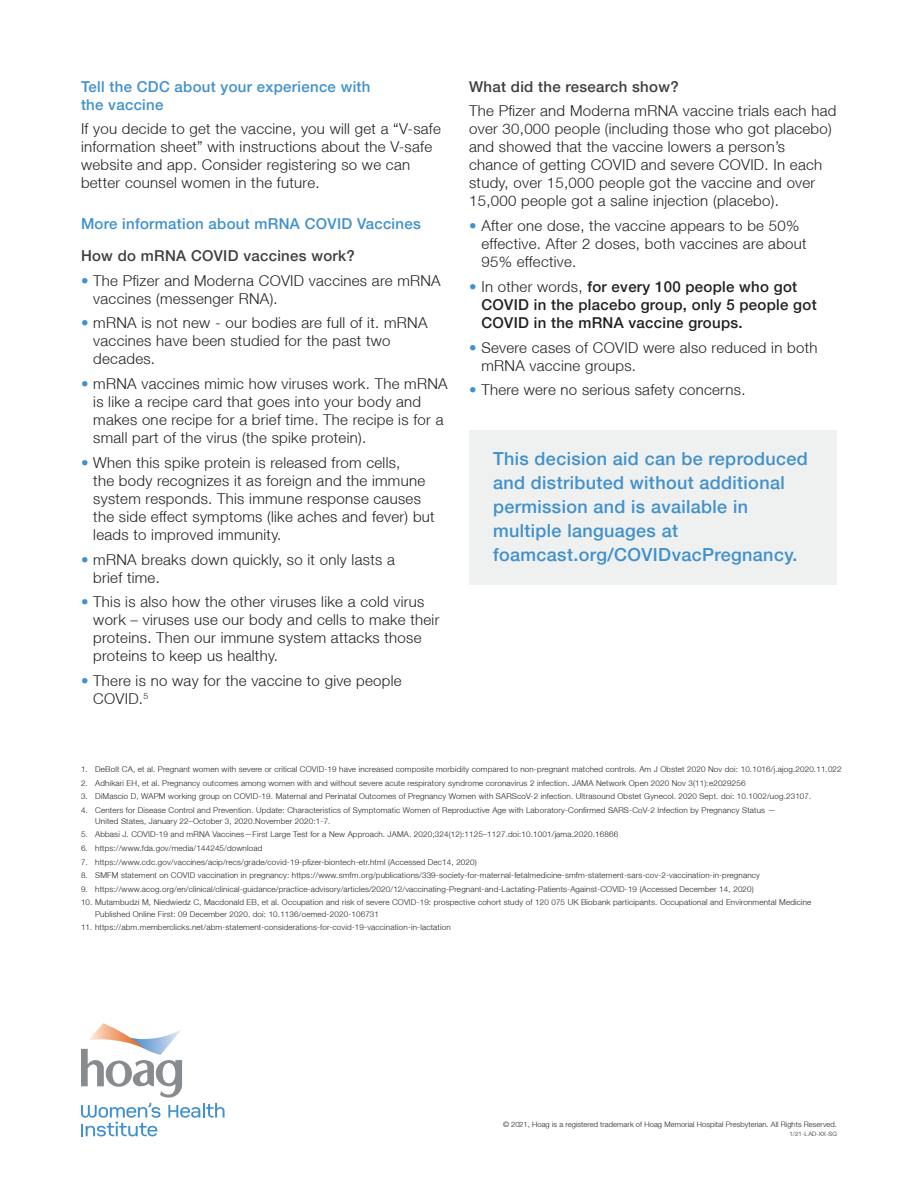
<style>
.page{position:relative;width:918px;height:1188px;background:#fff}
.page>*{position:absolute;margin:0;border:0;box-sizing:border-box;transform-origin:0 0}
.t1{font:500 18px/24px "Helvetica Neue LT";letter-spacing:.02em;color:#3f90cd}
.t2{font:300 15px/18px "Helvetica Neue LT";letter-spacing:.02em;color:#231f20}
.t3{font:500 15px/18px "Helvetica Neue LT";letter-spacing:.02em;color:#231f20}
.t4{font:500 15px/18px "Helvetica Neue LT";letter-spacing:.02em;color:#3f90cd}
.t5{font:500 15px "Helvetica Neue LT";letter-spacing:.02em;color:#3e3e3f}
.t6{font:300 8.1px/11.2px "Helvetica Neue LT";letter-spacing:.02em;color:#231f20}
.t7{font:300 7.5px "Helvetica Neue LT";letter-spacing:.01em;color:#231f20}
.t8{font:300 6px "Helvetica Neue LT";letter-spacing:.04em;color:#231f20}
.s1{color:#3f90cd}
.s2{font-weight:300;color:#3f90cd}
.s3{font-weight:300}
</style>
<div class="page">
<svg style="left:81px;top:1023px;width:144px;height:113px"></svg>
<div style="left:469px;top:430px;width:368px;height:155px;background:#eff0f0"></div>
<p class="t4" style="left:81px;top:77px;width:291px">Tell the CDC about your experience with the vaccine</p>
<p class="t2" style="left:81px;top:120px;width:361px">If you decide to get the vaccine, you will get a “V-safe information sheet” with instructions about the V-safe website and app. Consider registering so we can better counsel women in the future.</p>
<p class="t4" style="left:81px;top:215px;width:341px">More information about mRNA COVID Vaccines</p>
<p class="t5" style="left:81px;top:247px;width:275px">How do mRNA COVID vaccines work?</p>
<p class="t2" style="left:93px;top:271px;width:349px;text-indent:-12px"><span class="s1">•</span> The Pfizer and Moderna COVID vaccines are mRNA vaccines (messenger RNA).</p>
<p class="t2" style="left:93px;top:314px;width:336px;text-indent:-12px"><span class="s1">•</span> mRNA is not new - our bodies are full of it. mRNA vaccines have been studied for the past two decades.</p>
<p class="t2" style="left:93px;top:375px;width:356px;text-indent:-12px"><span class="s1">•</span> mRNA vaccines mimic how viruses work. The mRNA is like a recipe card that goes into your body and makes one recipe for a brief time. The recipe is for a small part of the virus (the spike protein).</p>
<p class="t2" style="left:93px;top:453px;width:343px;text-indent:-12px"><span class="s1">•</span> When this spike protein is released from cells,<br>the body recognizes it as foreign and the immune system responds. This immune response causes the side effect symptoms (like aches and fever) but leads to improved immunity.</p>
<p class="t2" style="left:93px;top:550px;width:303px;text-indent:-12px"><span class="s1">•</span> mRNA breaks down quickly, so it only lasts a brief time.</p>
<p class="t2" style="left:93px;top:593px;width:348px;text-indent:-12px"><span class="s1">•</span> This is also how the other viruses like a cold virus work – viruses use our body and cells to make their proteins. Then our immune system attacks those proteins to keep us healthy.</p>
<p class="t2" style="left:93px;top:672px;width:310px;text-indent:-12px"><span class="s1">•</span> There is no way for the vaccine to give people<br>COVID.<sup>5</sup></p>
<p class="t5" style="left:469px;top:77px;width:211px">What did the research show?</p>
<p class="t2" style="left:469px;top:102px;width:369px">The Pfizer and Moderna mRNA vaccine trials each had over 30,000 people (including those who got placebo) and showed that the vaccine lowers a person’s chance of getting COVID and severe COVID. In each study, over 15,000 people got the vaccine and over 15,000 people got a saline injection (placebo).</p>
<p class="t2" style="left:481px;top:217px;width:327px;text-indent:-12px"><span class="s1">•</span> After one dose, the vaccine appears to be 50% effective. After 2 doses, both vaccines are about<br>95% effective.</p>
<p class="t3" style="left:481px;top:277px;width:337px;text-indent:-12px"><span class="s2">•</span> <span class="s3">In other words,</span> for every 100 people who got<br>COVID in the placebo group, only 5 people got<br>COVID in the mRNA vaccine groups.</p>
<p class="t2" style="left:481px;top:338px;width:338px;text-indent:-12px"><span class="s1">•</span> Severe cases of COVID were also reduced in both mRNA vaccine groups.</p>
<p class="t2" style="left:469px;top:381px;width:278px"><span class="s1">•</span> There were no serious safety concerns.</p>
<p class="t1" style="left:493px;top:446px;width:316px">This decision aid can be reproduced and distributed without additional permission and is available in multiple languages at foamcast.org/COVIDvacPregnancy.</p>
<p class="t6" style="left:81px;top:763px;width:762px">1. DeBolt CA, et al. Pregnant women with severe or critical COVID-19 have increased composite morbidity compared to non-pregnant matched controls. Am J Obstet 2020 Nov doi: 10.1016/j.ajog.2020.11.022</p>
<p class="t6" style="left:81px;top:777px;width:666px">2. Adhikari EH, et al. Pregnancy outcomes among women with and without severe acute respiratory syndrome coronavirus 2 infection. JAMA Network Open 2020 Nov 3(11):e2029256</p>
<p class="t6" style="left:81px;top:790px;width:732px">3. DiMascio D, WAPM working group on COVID-19. Maternal and Perinatal Outcomes of Pregnancy Women with SARScoV-2 infection. Ultrasound Obstet Gynecol. 2020 Sept. doi: 10.1002/uog.23107.</p>
<p class="t6" style="left:95px;top:804px;width:682px;text-indent:-14px">4. Centers for Disease Control and Prevention. Update: Characteristics of Symptomatic Women of Reproductive Age with Laboratory-Confirmed SARS-CoV-2 Infection by Pregnancy Status —<br>United States, January 22–October 3, 2020.November 2020:1-7.</p>
<p class="t6" style="left:81px;top:829px;width:539px">5. Abbasi J. COVID-19 and mRNA Vaccines—First Large Test for a New Approach. JAMA. 2020;324(12):1125–1127.doi:10.1001/jama.2020.16866</p>
<p class="t6" style="left:81px;top:842px;width:183px">6. https://www.fda.gov/media/144245/download</p>
<p class="t6" style="left:81px;top:856px;width:397px">7. https://www.cdc.gov/vaccines/acip/recs/grade/covid-19-pfizer-biontech-etr.html (Accessed Dec14, 2020)</p>
<p class="t6" style="left:81px;top:870px;width:680px">8. SMFM statement on COVID vaccination in pregnancy: https://www.smfm.org/publications/339-society-for-maternal-fetalmedicine-smfm-statement-sars-cov-2-vaccination-in-pregnancy</p>
<p class="t6" style="left:81px;top:883px;width:674px">9. https://www.acog.org/en/clinical/clinical-guidance/practice-advisory/articles/2020/12/vaccinating-Pregnant-and-Lactating-Patients-Against-COVID-19 (Accessed December 14, 2020)</p>
<p class="t6" style="left:95px;top:897px;width:718px;text-indent:-14px">10. Mutambudzi M, Niedwiedz C, Macdonald EB, et al. Occupation and risk of severe COVID-19: prospective cohort study of 120 075 UK Biobank participants. Occupational and Environmental Medicine<br>Published Online First: 09 December 2020. doi: 10.1136/oemed-2020-106731</p>
<p class="t6" style="left:81px;top:922px;width:371px">11. https://abm.memberclicks.net/abm-statement-considerations-for-covid-19-vaccination-in-lactation</p>
<p class="t7" style="left:503px;top:1120px;width:335px">© 2021, Hoag is a registered trademark of Hoag Memorial Hospital Presbyterian. All Rights Reserved.</p>
<p class="t8" style="left:789px;top:1131px;width:49px">1/21-LAD-XX-SG</p>
</div>
